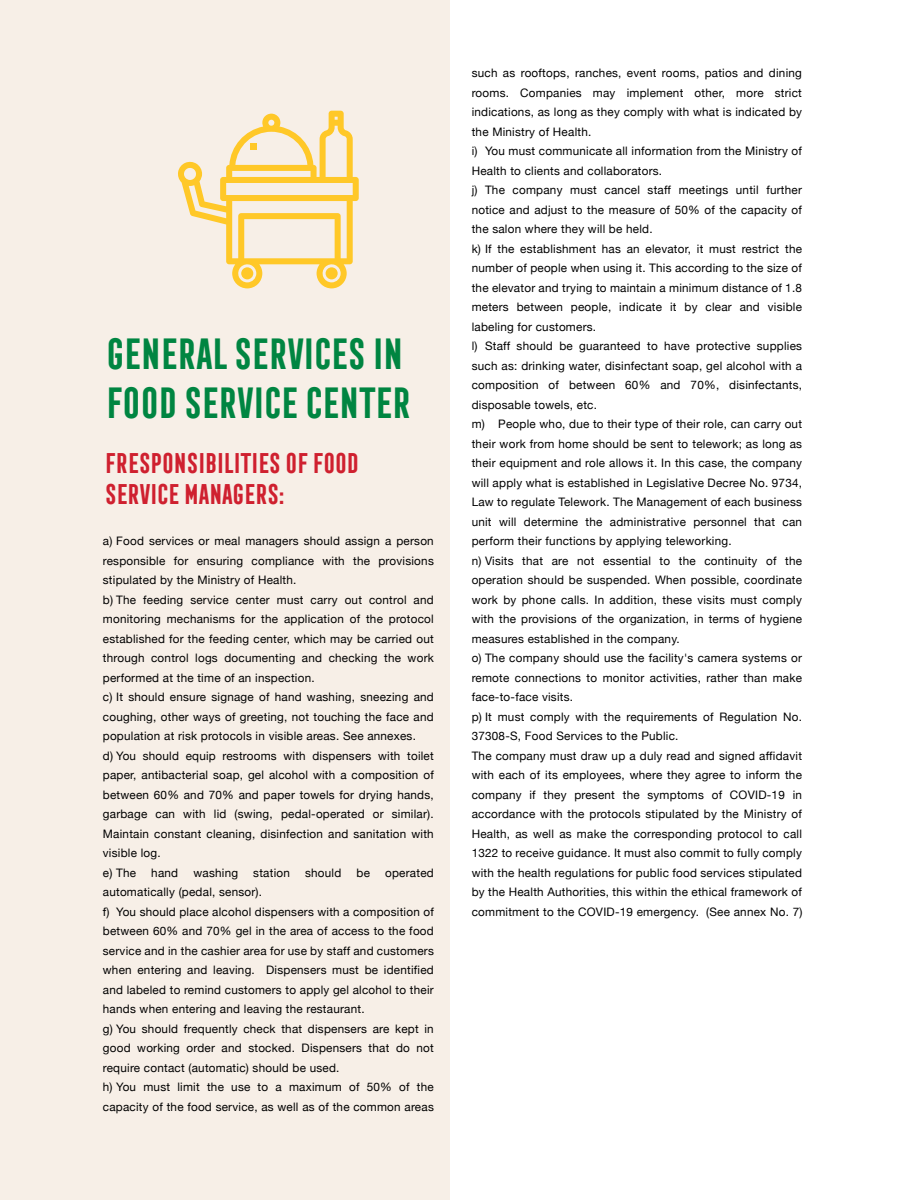
<style>
.page{position:relative;width:900px;height:1200px;background:#fff}
.page>*{position:absolute;margin:0;border:0;box-sizing:border-box;transform-origin:0 0}
.t1{font:700 40.2px/48.2px "Frontage Condensed";letter-spacing:-.12em;color:#008541}
.t2{font:700 26.25px/31.5px "Frontage Condensed";letter-spacing:-.12em;color:#cf202f}
.t3{font:11.7px/19.5px "Helvetica Neue";letter-spacing:.02em;color:#000}
</style>
<div class="page">
<div style="left:0;top:0;width:450px;height:1200px;background:#f7efe7"></div>
<svg style="left:178px;top:111px;width:181px;height:177px"></svg>
<h1 class="t1" style="left:103px;top:330px;width:311px">GENERAL SERVICES IN<br>FOOD SERVICE CENTER</h1>
<h2 class="t2" style="left:103px;top:447px;width:258px">FRESPONSIBILITIES OF FOOD<br>SERVICE MANAGERS:</h2>
<p class="t3" style="left:103px;top:532px;width:332px">a) Food services or meal managers should assign a person responsible for ensuring compliance with the provisions stipulated by the Ministry of Health.<br>b) The feeding service center must carry out control and monitoring mechanisms for the application of the protocol established for the feeding center, which may be carried out through control logs documenting and checking the work performed at the time of an inspection.<br>c) It should ensure signage of hand washing, sneezing and coughing, other ways of greeting, not touching the face and population at risk protocols in visible areas. See annexes.<br>d) You should equip restrooms with dispensers with toilet paper, antibacterial soap, gel alcohol with a composition of between 60% and 70% and paper towels for drying hands, garbage can with lid (swing, pedal-operated or similar).<br>Maintain constant cleaning, disinfection and sanitation with visible log.<br>e) The</p>
<p class="t3" style="left:151px;top:864px;width:28px">hand</p>
<p class="t3" style="left:193px;top:864px;width:46px">washing</p>
<p class="t3" style="left:253px;top:864px;width:38px">station</p>
<p class="t3" style="left:305px;top:864px;width:38px">should</p>
<p class="t3" style="left:357px;top:864px;width:15px">be</p>
<p class="t3" style="left:385px;top:864px;width:50px">operated</p>
<p class="t3" style="left:103px;top:883px;width:332px">automatically (pedal, sensor).<br>f) You should place alcohol dispensers with a composition of between 60% and 70% gel in the area of access to the food service and in the cashier area for use by staff and customers when entering and leaving. Dispensers must be identified and labeled to remind customers to apply gel alcohol to their hands when entering and leaving the restaurant.<br>g) You should frequently check that dispensers are kept in good working order and stocked. Dispensers that do not require contact (automatic) should be used.<br>h) You must limit the use to a maximum of 50% of the capacity of the food service, as well as of the common areas</p>
<p class="t3" style="left:472px;top:64px;width:332px">such as rooftops, ranches, event rooms, patios and dining rooms. Companies may implement other, more strict indications, as long as they comply with what is indicated by the Ministry of Health.<br>i) You must communicate all information from the Ministry of Health to clients and collaborators.<br>j) The company must cancel staff meetings until further notice and adjust to the measure of 50% of the capacity of the salon where they will be held.<br>k) If the establishment has an elevator, it must restrict the number of people when using it. This according to the size of the elevator and trying to maintain a minimum distance of 1.8 meters between people, indicate it by clear and visible labeling for customers.<br>l) Staff should be guaranteed to have protective supplies such as: drinking water, disinfectant soap, gel alcohol with a composition of between 60% and 70%, disinfectants, disposable towels, etc.<br>m) People who, due to their type of their role, can carry out their work from home should be sent to telework; as long as their equipment and role allows it. In this case, the company will apply what is established in Legislative Decree No. 9734, Law to regulate Telework. The Management of each business unit will determine the administrative personnel that can perform their functions by applying teleworking.<br>n) Visits that are not essential to the continuity of the operation should be suspended. When possible, coordinate work by phone calls. In addition, these visits must comply with the provisions of the organization, in terms of hygiene measures established in the company.<br>o) The company should use the facility's camera systems or remote connections to monitor activities, rather than make face-to-face visits.<br>p) It must comply with the requirements of Regulation No.<br>37308-S, Food Services to the Public.<br>The company must draw up a duly read and signed affidavit with each of its employees, where they agree to inform the company if they present the symptoms of COVID-19 in accordance with the protocols stipulated by the Ministry of Health, as well as make the corresponding protocol to call 1322 to receive guidance. It must also commit to fully comply with the health regulations for public food services stipulated by the Health Authorities, this within the ethical framework of commitment to the COVID-19 emergency. (See annex No. 7)</p>
</div>
